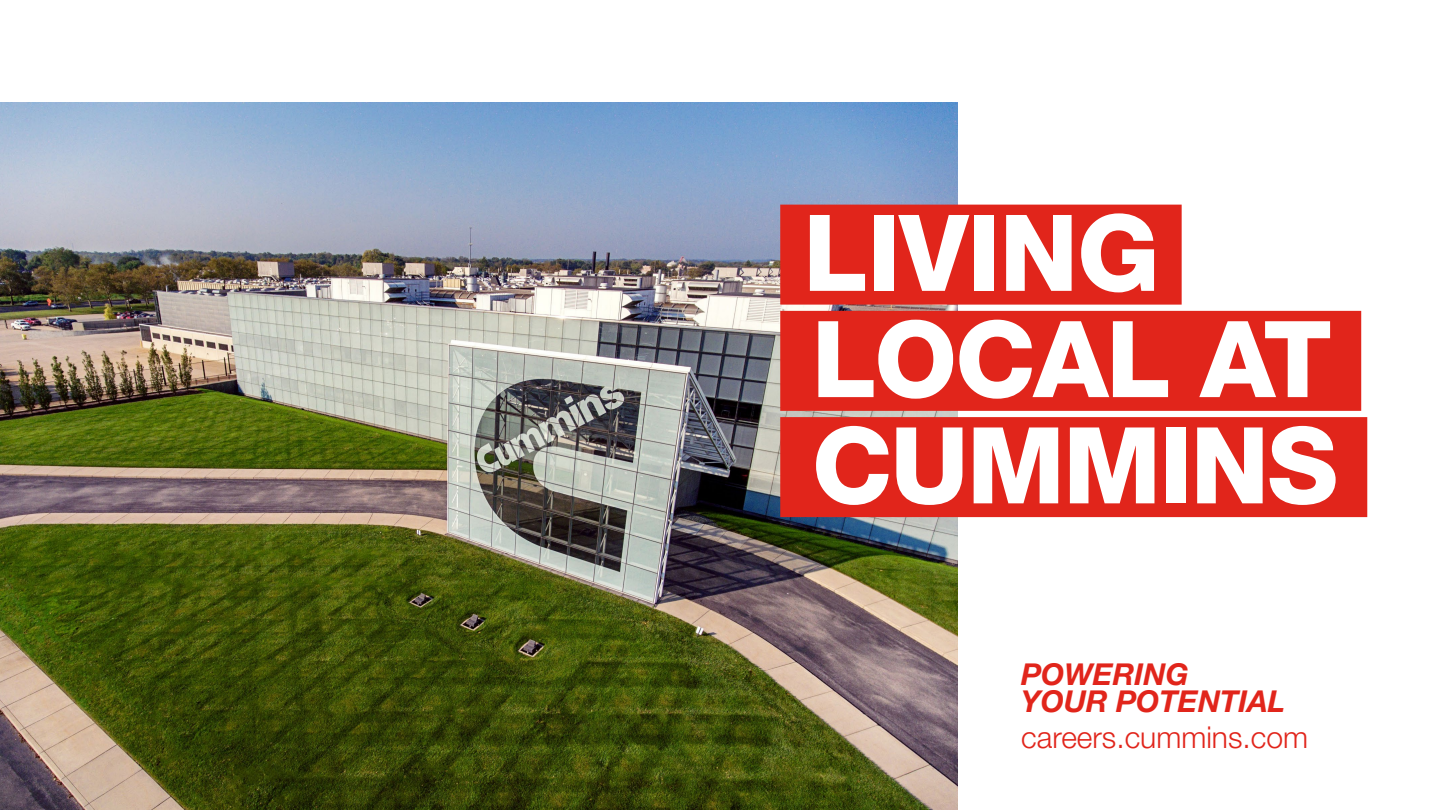
<style>
.page{position:relative;width:1440px;height:810px;background:#fff}
.page>*{position:absolute;margin:0;border:0;box-sizing:border-box;transform-origin:0 0}
.t1{font:800 106.25px/106.2px "Helvetica Neue LT Pro";letter-spacing:-.02em;color:#fff}
.t2{font:italic 700 30px/27.5px "Helvetica Neue LT Pro";color:#e1251b}
.t3{font:300 30px "Helvetica Neue LT Pro";color:#e1251b}
</style>
<div class="page">
<img style="left:0;top:103px;width:958px;height:707px">
<div style="left:780px;top:205px;width:402px;height:100px;background:#e1251b"></div>
<div style="left:780px;top:311px;width:581px;height:100px;background:#e1251b"></div>
<div style="left:780px;top:417px;width:587px;height:100px;background:#e1251b"></div>
<h1 class="t1" style="left:803px;top:200px;width:536px">LIVING<br>LOCAL AT<br>CUMMINS</h1>
<p class="t2" style="left:1021px;top:660px;width:265px">POWERING<br>YOUR POTENTIAL</p>
<p class="t3" style="left:1021px;top:719px;width:288px">careers.cummins.com</p>
</div>
